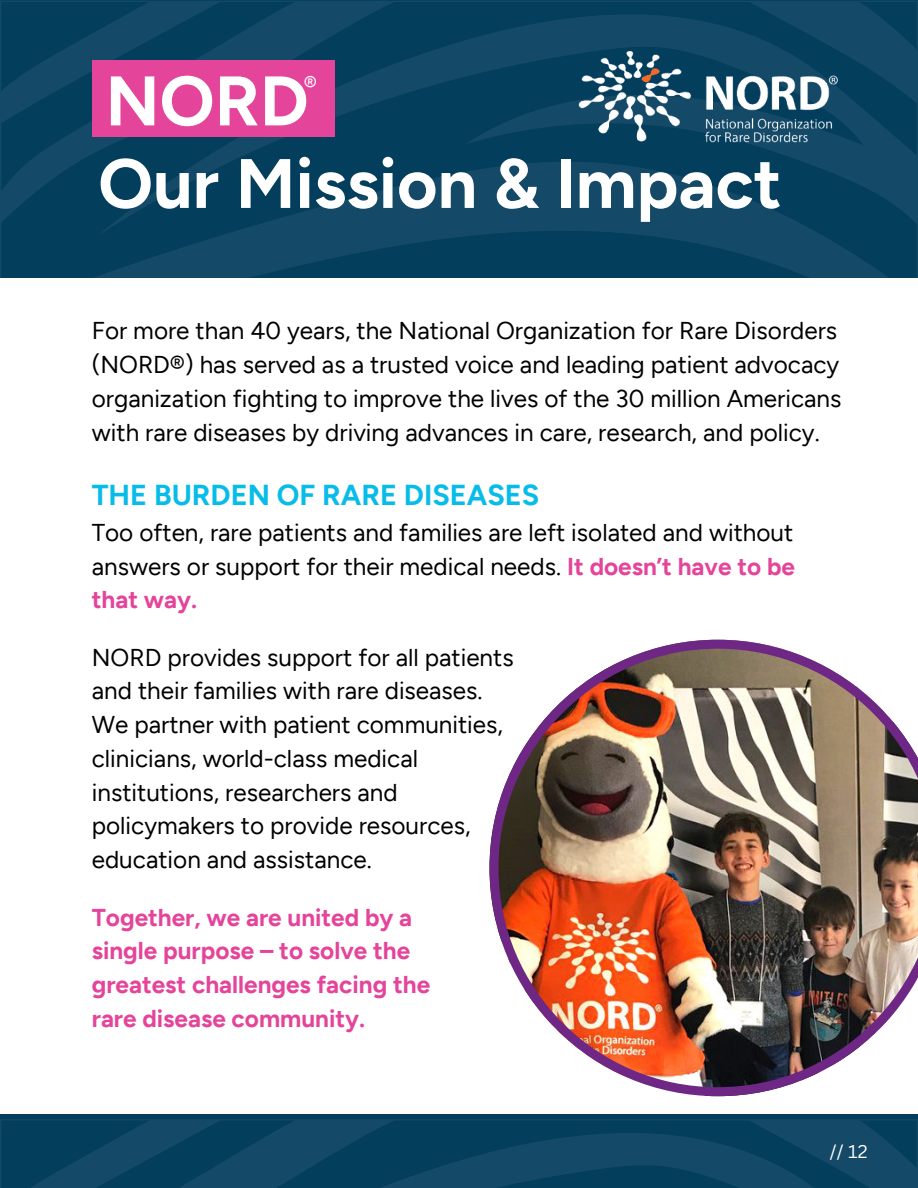
<style>
.page{position:relative;width:918px;height:1188px;background:#fff}
.page>*{position:absolute;margin:0;border:0;box-sizing:border-box;transform-origin:0 0}
.t1{font:700 69.9px "Figtree";color:#fff}
.t2{font:700 69.75px "Figtree";color:#fff}
.t3{font:700 28.8px "Figtree";color:#07bce8}
.t4{font:24.3px/33.8px "Figtree";color:#000}
.t5{font:700 24.3px/33.8px "Figtree";color:#e44499}
.t6{font:21.15px "Figtree";color:#fff}
.t7{font:18px "Canva Sans";color:#fff}
.s1{font-weight:700;color:#e44499}
</style>
<div class="page">
<svg style="left:98px;top:0;width:819px;height:161px;background:#0a4361"></svg>
<svg style="left:1px;top:1px;width:395px;height:160px;background:#0c4261"></svg>
<svg style="left:1px;top:1px;width:220px;height:123px;background:#0a4260"></svg>
<svg style="left:1px;top:161px;width:916px;height:117px;background:#0a4361"></svg>
<div style="left:92px;top:60px;width:242px;height:76px;background:#e44499"></div>
<div style="left:0;top:1114px;width:918px;height:74px;background:#043e5d"></div>
<svg style="left:98px;top:1119px;width:819px;height:69px;fill:#124966"></svg>
<svg style="left:31px;top:1120px;width:365px;height:68px"></svg>
<img style="left:571px;top:46px;width:273px;height:105px">
<img style="left:489px;top:640px;width:429px;height:456px">
<h1 class="t1" style="left:106px;top:59px;width:205px">NORD</h1>
<p class="t6" style="left:304px;top:72px;width:15px">®</p>
<h2 class="t2" style="left:98px;top:142px;width:685px">Our Mission &amp; Impact</h2>
<p class="t4" style="left:92px;top:314px;width:751px">For more than 40 years, the National Organization for Rare Disorders (NORD®) has served as a trusted voice and leading patient advocacy organization fighting to improve the lives of the 30 million Americans with rare diseases by driving advances in care, research, and policy.</p>
<p class="t3" style="left:92px;top:477px;width:449px">THE BURDEN OF RARE DISEASES</p>
<p class="t4" style="left:92px;top:515px;width:705px;text-align:justify">Too often, rare patients and families are left isolated and without answers or support for their medical needs. <span class="s1">It doesn’t have to be that way.</span></p>
<p class="t4" style="left:92px;top:640px;width:423px">NORD provides support for all patients and their families with rare diseases.<br>We partner with patient communities, clinicians, world-class medical institutions, researchers and policymakers to provide resources, education and assistance.</p>
<p class="t5" style="left:92px;top:900px;width:340px">Together, we are united by a single purpose – to solve the greatest challenges facing the rare disease community.</p>
<p class="t7" style="left:830px;top:1141px;width:39px">// 12</p>
</div>
